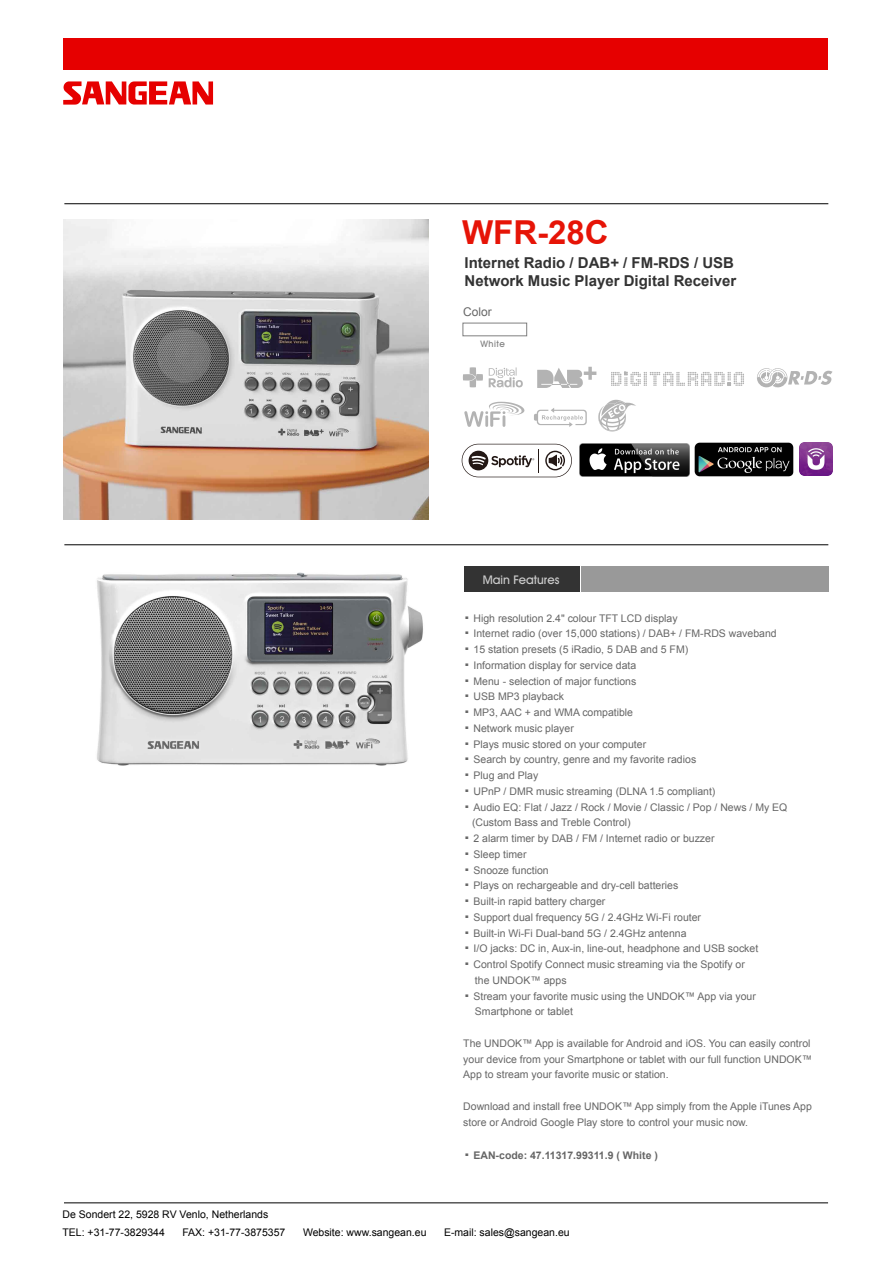
<style>
.page{position:relative;width:893px;height:1263px;background:#fff}
.page>*{position:absolute;margin:0;border:0;box-sizing:border-box;transform-origin:0 0}
.t1{font:700 33px "Arial";color:#e61407}
.t2{font:27px "Arial";color:#666}
.t3{font:700 15px/18px "Arial";color:#333}
.t4{font:500 12px "Avant Garde IT Cby BT";color:#ccc}
.t5{font:12px "Arial";color:#666}
.t6{font:10.5px/15.8px "Arial";color:#666}
.t7{font:10.5px/18px "Arial";color:#000}
.t8{font:700 10.5px "Arial";color:#666}
.t9{font:500 9px "Avant Garde IT Cby BT";letter-spacing:.05em;color:#7f7f7f}
</style>
<div class="page">
<img style="left:63px;top:219px;width:366px;height:300px">
<div style="left:64px;top:38px;width:764px;height:32px;background:#e60000"></div>
<hr style="left:64px;top:544px;width:764px;height:1px;background:#000">
<hr style="left:64px;top:1202px;width:764px;height:1px;background:#000">
<svg style="left:63px;top:81px;width:150px;height:24px"></svg>
<div style="left:465px;top:566px;width:115px;height:26px;background:#333"></div>
<div style="left:581px;top:566px;width:247px;height:26px;background:#999"></div>
<hr style="left:64px;top:203px;width:764px;height:1px;background:#000">
<div style="left:463px;top:323px;width:64px;height:13px;border:1px solid #7f7f7f"></div>
<img style="left:97px;top:572px;width:326px;height:194px">
<svg style="left:757px;top:368px;width:75px;height:19px"></svg>
<svg style="left:611px;top:372px;width:133px;height:14px"></svg>
<svg style="left:464px;top:402px;width:61px;height:25px"></svg>
<svg style="left:534px;top:408px;width:53px;height:19px"></svg>
<svg style="left:598px;top:400px;width:38px;height:31px"></svg>
<svg style="left:537px;top:367px;width:59px;height:21px"></svg>
<svg style="left:489px;top:367px;width:34px;height:20px"></svg>
<svg style="left:463px;top:367px;width:20px;height:20px"></svg>
<img style="left:579px;top:444px;width:110px;height:32px">
<img style="left:695px;top:442px;width:98px;height:34px">
<img style="left:800px;top:443px;width:33px;height:33px">
<svg style="left:462px;top:444px;width:110px;height:33px"></svg>
<h1 class="t1" style="left:462px;top:210px;width:148px">WFR-28C</h1>
<h3 class="t3" style="left:464px;top:254px;width:273px">Internet Radio / DAB+ / FM-RDS / USB<br>Network Music Player Digital Receiver</h3>
<p class="t5" style="left:463px;top:304px;width:30px">Color</p>
<p class="t9" style="left:481px;top:339px;width:26px">White</p>
<p class="t4" style="left:483px;top:572px;width:78px">Main Features</p>
<h2 class="t2" style="left:463px;top:591px;width:9px">.</h2>
<p class="t6" style="left:473px;top:610px;width:206px">High resolution 2.4" colour TFT LCD display</p>
<h2 class="t2" style="left:463px;top:607px;width:9px">.</h2>
<p class="t6" style="left:473px;top:626px;width:305px">Internet radio (over 15,000 stations) / DAB+ / FM-RDS waveband</p>
<h2 class="t2" style="left:463px;top:623px;width:9px">.</h2>
<p class="t6" style="left:473px;top:641px;width:216px">15 station presets (5 iRadio, 5 DAB and 5 FM)</p>
<h2 class="t2" style="left:463px;top:639px;width:9px">.</h2>
<p class="t6" style="left:473px;top:657px;width:164px">Information display for service data</p>
<h2 class="t2" style="left:463px;top:654px;width:9px">.</h2>
<p class="t6" style="left:473px;top:673px;width:164px">Menu - selection of major functions</p>
<h2 class="t2" style="left:463px;top:670px;width:9px">.</h2>
<p class="t6" style="left:473px;top:689px;width:92px">USB MP3 playback</p>
<h2 class="t2" style="left:463px;top:686px;width:9px">.</h2>
<p class="t6" style="left:473px;top:704px;width:161px">MP3, AAC + and WMA compatible</p>
<h2 class="t2" style="left:463px;top:702px;width:9px">.</h2>
<p class="t6" style="left:473px;top:720px;width:102px">Network music player</p>
<h2 class="t2" style="left:463px;top:717px;width:9px">.</h2>
<p class="t6" style="left:473px;top:736px;width:174px">Plays music stored on your computer</p>
<h2 class="t2" style="left:463px;top:733px;width:9px">.</h2>
<p class="t6" style="left:473px;top:752px;width:224px">Search by country, genre and my favorite radios</p>
<h2 class="t2" style="left:463px;top:749px;width:9px">.</h2>
<p class="t6" style="left:473px;top:767px;width:66px">Plug and Play</p>
<h2 class="t2" style="left:463px;top:765px;width:9px">.</h2>
<p class="t6" style="left:473px;top:783px;width:243px">UPnP / DMR music streaming (DLNA 1.5 compliant)</p>
<h2 class="t2" style="left:463px;top:780px;width:9px">.</h2>
<p class="t6" style="left:472px;top:799px;width:317px">Audio EQ: Flat / Jazz / Rock / Movie / Classic / Pop / News / My EQ (Custom Bass and Treble Control)</p>
<h2 class="t2" style="left:463px;top:812px;width:9px">.</h2>
<p class="t6" style="left:473px;top:830px;width:242px">2 alarm timer by DAB / FM / Internet radio or buzzer</p>
<h2 class="t2" style="left:463px;top:828px;width:9px">.</h2>
<p class="t6" style="left:473px;top:846px;width:55px">Sleep timer</p>
<h2 class="t2" style="left:463px;top:843px;width:9px">.</h2>
<p class="t6" style="left:473px;top:862px;width:77px">Snooze function</p>
<h2 class="t2" style="left:463px;top:859px;width:9px">.</h2>
<p class="t6" style="left:473px;top:878px;width:206px">Plays on rechargeable and dry-cell batteries</p>
<h2 class="t2" style="left:463px;top:875px;width:9px">.</h2>
<p class="t6" style="left:473px;top:893px;width:133px">Built-in rapid battery charger</p>
<h2 class="t2" style="left:463px;top:891px;width:9px">.</h2>
<p class="t6" style="left:473px;top:909px;width:229px">Support dual frequency 5G / 2.4GHz Wi-Fi router</p>
<h2 class="t2" style="left:463px;top:906px;width:9px">.</h2>
<p class="t6" style="left:473px;top:925px;width:215px">Built-in Wi-Fi Dual-band 5G / 2.4GHz antenna</p>
<h2 class="t2" style="left:463px;top:922px;width:9px">.</h2>
<p class="t6" style="left:473px;top:941px;width:286px">I/O jacks: DC in, Aux-in, line-out, headphone and USB socket</p>
<h2 class="t2" style="left:463px;top:938px;width:9px">.</h2>
<p class="t6" style="left:473px;top:956px;width:273px">Control Spotify Connect music streaming via the Spotify or the UNDOK™ apps</p>
<h2 class="t2" style="left:463px;top:969px;width:9px">.</h2>
<p class="t6" style="left:473px;top:988px;width:284px">Stream your favorite music using the UNDOK™ App via your<br>Smartphone or tablet</p>
<p class="t6" style="left:463px;top:1035px;width:350px">The UNDOK™ App is available for Android and iOS. You can easily control your device from your Smartphone or tablet with our full function UNDOK™<br>App to stream your favorite music or station.</p>
<p class="t6" style="left:463px;top:1098px;width:350px">Download and install free UNDOK™ App simply from the Apple iTunes App store or Android Google Play store to control your music now.</p>
<h2 class="t2" style="left:463px;top:1129px;width:9px">.</h2>
<p class="t8" style="left:473px;top:1149px;width:186px">EAN-code: 47.11317.99311.9 ( White )</p>
<p class="t7" style="left:62px;top:1206px;width:207px">De Sondert 22, 5928 RV Venlo, Netherlands<br>TEL: +31-77-3829344</p>
<p class="t7" style="left:182px;top:1224px;width:105px">FAX: +31-77-3875357</p>
<p class="t7" style="left:303px;top:1224px;width:125px">Website: www.sangean.eu</p>
<p class="t7" style="left:444px;top:1224px;width:127px">E-mail: sales@sangean.eu</p>
</div>
